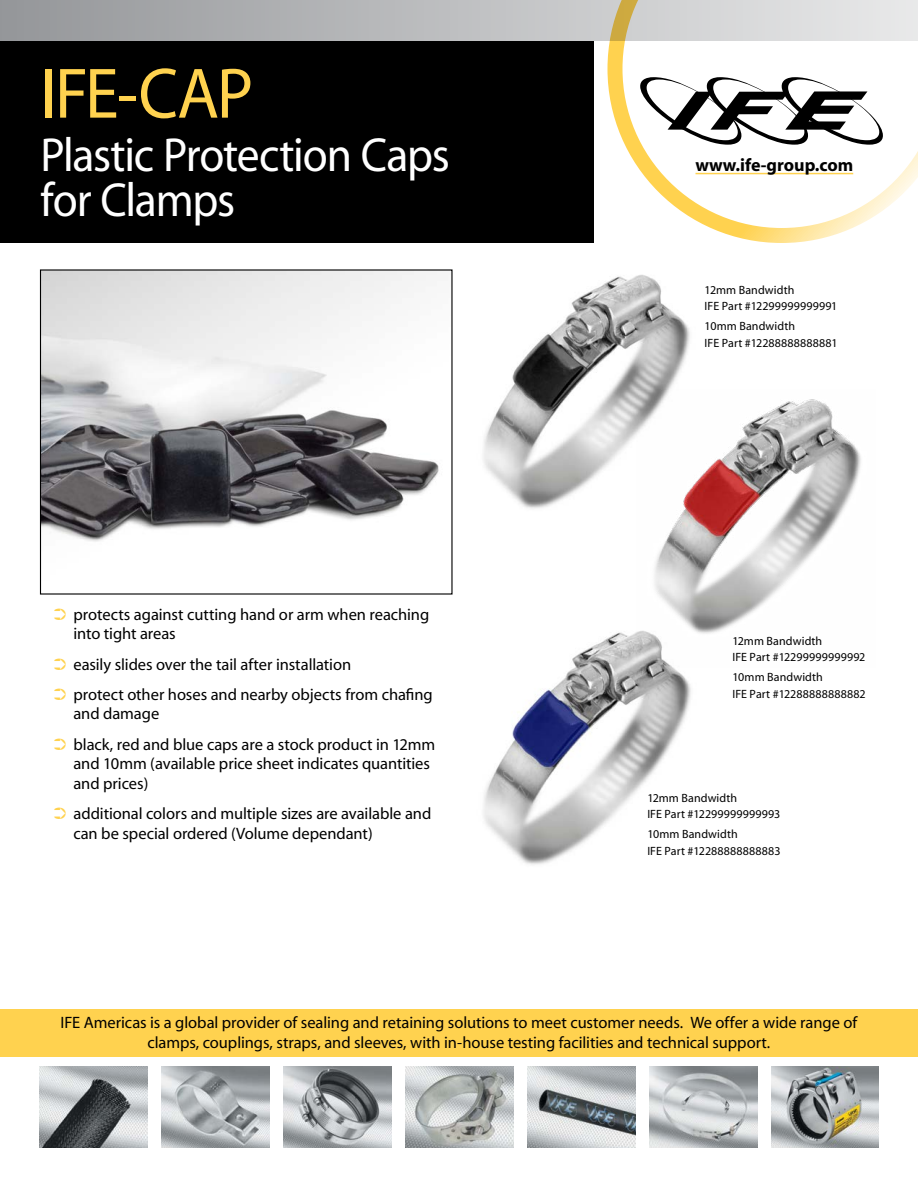
<style>
.page{position:relative;width:918px;height:1188px;background:#fff}
.page>*{position:absolute;margin:0;border:0;box-sizing:border-box;transform-origin:0 0}
.t1{font:72px "Myriad";letter-spacing:-.03em;color:#ffd24f;scale:.95 1}
.t2{font:48px/45px "Myriad";letter-spacing:-.025em;color:#fff;scale:.95 1}
.t3{font:700 18px "Myriad";color:#000}
.t4{font:16.5px/19.5px "Myriad";letter-spacing:-.005em;color:#000}
.t5{font:12px/16.5px "Myriad";letter-spacing:.01em;color:#000}
.s1{color:#ffd24f}
</style>
<div class="page">
<div style="left:0;top:1009px;width:918px;height:48px;background:#ffd24f"></div>
<img style="left:40px;top:1066px;width:108px;height:82px">
<img style="left:527px;top:1066px;width:108px;height:82px">
<img style="left:649px;top:1066px;width:108px;height:82px">
<img style="left:405px;top:1066px;width:108px;height:82px">
<img style="left:771px;top:1066px;width:108px;height:82px">
<img style="left:284px;top:1066px;width:108px;height:82px">
<img style="left:162px;top:1066px;width:108px;height:82px">
<svg style="left:0;top:0;width:607px;height:41px;background:#b0b1b3"></svg>
<div style="left:0;top:41px;width:594px;height:202px;background:#000"></div>
<svg style="left:607px;top:0;width:311px;height:243px"></svg>
<svg style="left:640px;top:77px;width:243px;height:68px"></svg>
<hr style="left:696px;top:173px;width:157px;height:1px;background:#ffd24f">
<img style="left:483px;top:632px;width:208px;height:233px">
<img style="left:483px;top:275px;width:207px;height:234px">
<img style="left:636px;top:390px;width:225px;height:277px">
<img style="left:42px;top:271px;width:397px;height:271px">
<h1 class="t1" style="left:40px;top:58px;width:225px">IFE-CAP</h1>
<h2 class="t2" style="left:40px;top:135px;width:432px">Plastic Protection Caps for Clamps</h2>
<p class="t4" style="left:73px;top:605px;width:357px;text-indent:-19px"><span class="s1">➲</span> protects against cutting hand or arm when reaching into tight areas</p>
<p class="t4" style="left:54px;top:650px;width:380px;line-height:30.3px"><span class="s1">➲</span> easily slides over the tail after installation<br><span class="s1">➲</span> protect other hoses and nearby objects from chafing</p>
<p class="t4" style="left:54px;top:700px;width:383px;line-height:30.3px;text-indent:19px">and damage<br><span class="s1">➲</span> black, red and blue caps are a stock product in 12mm</p>
<p class="t4" style="left:73px;top:755px;width:358px">and 10mm (available price sheet indicates quantities and prices)</p>
<p class="t4" style="left:73px;top:805px;width:359px;text-indent:-19px"><span class="s1">➲</span> additional colors and multiple sizes are available and can be special ordered (Volume dependant)</p>
<p class="t3" style="left:696px;top:155px;width:159px">www.ife-group.com</p>
<p class="t5" style="left:705px;top:282px;width:134px">12mm Bandwidth<br>IFE Part #12299999999991</p>
<p class="t5" style="left:705px;top:318px;width:134px">10mm Bandwidth<br>IFE Part #12288888888881</p>
<p class="t5" style="left:732px;top:633px;width:134px">12mm Bandwidth<br>IFE Part #12299999999992</p>
<p class="t5" style="left:732px;top:669px;width:135px">10mm Bandwidth<br>IFE Part #12288888888882</p>
<p class="t5" style="left:647px;top:790px;width:135px">12mm Bandwidth<br>IFE Part #12299999999993</p>
<p class="t5" style="left:647px;top:826px;width:135px">10mm Bandwidth<br>IFE Part #12288888888883</p>
<p class="t4" style="left:61px;top:1014px;width:798px;text-align:center">IFE Americas is a global provider of sealing and retaining solutions to meet customer needs. We offer a wide range of clamps, couplings, straps, and sleeves, with in-house testing facilities and technical support.</p>
</div>
